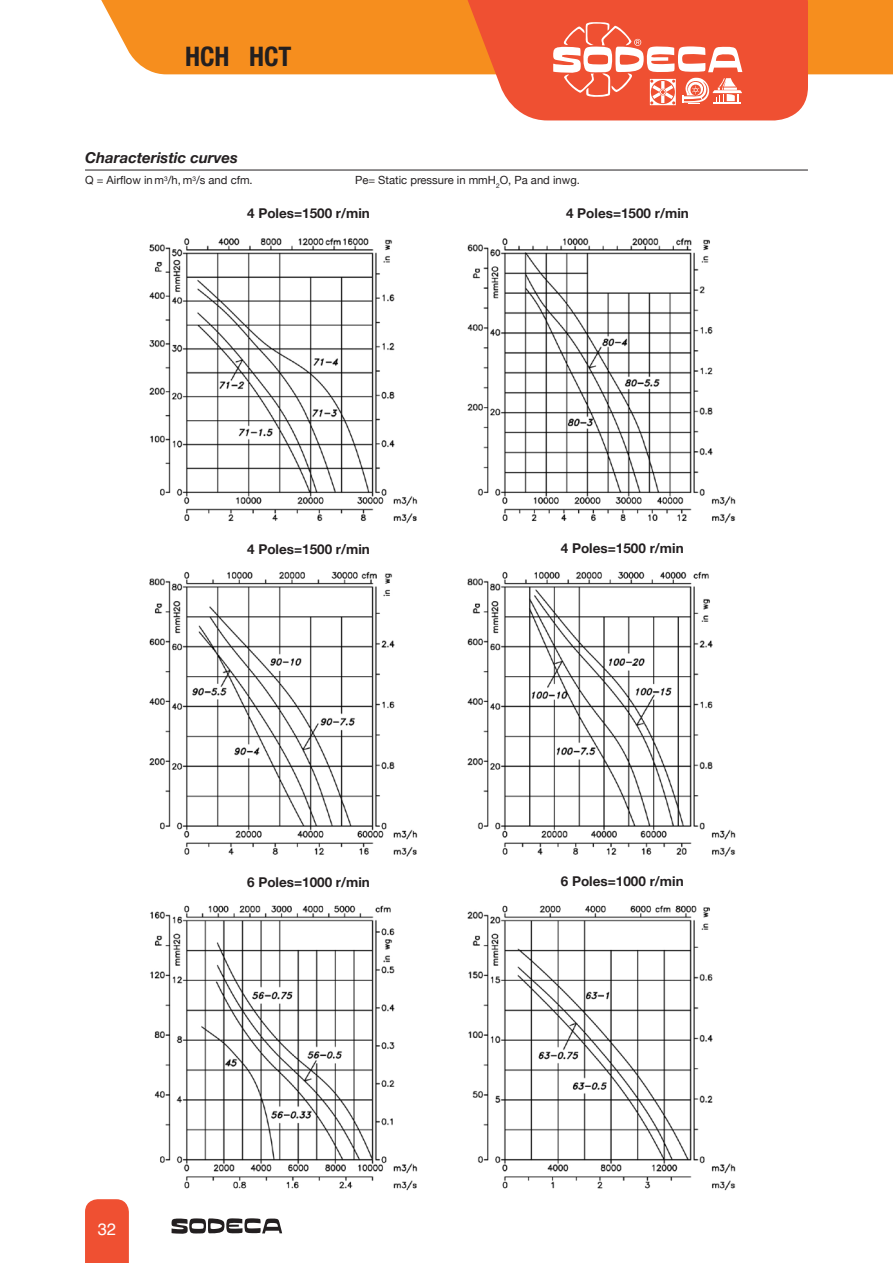
<style>
.page{position:relative;width:893px;height:1263px;background:#fff}
.page>*{position:absolute;margin:0;border:0;box-sizing:border-box;transform-origin:0 0}
.t1{font:700 condensed 27px "Helvetica Neue";color:#231f20}
.t2{font:16.5px "Helvetica";color:#fff}
.SUBTITOL{font:italic 700 15px "Helvetica Neue";color:#231f20}
.Titol_Grafica_THT{font:700 13.5px "Helvetica Neue";color:#231f20}
.TEXT_SUBTITOL8PT{font:11.25px "Helvetica Neue";color:#231f20}
</style>
<div class="page">
<div style="left:85px;top:1199px;width:44px;height:64px;background:#ef5032"></div>
<svg style="left:172px;top:1218px;width:110px;height:16px"></svg>
<div style="left:101px;top:0;width:792px;height:74px;background:#f68e1e"></div>
<svg style="left:456px;top:0;width:352px;height:120px;background:#f27053"></svg>
<img style="left:149px;top:238px;width:587px;height:953px">
<div style="left:238px;top:541px;width:141px;height:15px;background:#fff"></div>
<div style="left:552px;top:539px;width:141px;height:17px;background:#fff"></div>
<div style="left:238px;top:874px;width:141px;height:15px;background:#fff"></div>
<div style="left:552px;top:872px;width:141px;height:17px;background:#fff"></div>
<hr style="left:85px;top:170px;width:723px;height:1px;background:#231f20">
<p class="t1" style="left:185px;top:40px;width:108px">HCH HCT</p>
<p class="SUBTITOL" style="left:85px;top:146px;width:154px">Characteristic curves</p>
<p class="TEXT_SUBTITOL8PT" style="left:85px;top:172px;width:169px">Q = Airflow in m<sup>3</sup>/h, m<sup>3</sup>/s and cfm.</p>
<p class="TEXT_SUBTITOL8PT" style="left:355px;top:172px;width:226px">Pe= Static pressure in mmH<sub>2</sub>O, Pa and inwg.</p>
<p class="Titol_Grafica_THT" style="left:247px;top:203px;width:124px">4 Poles=1500 r/min</p>
<p class="Titol_Grafica_THT" style="left:566px;top:203px;width:124px">4 Poles=1500 r/min</p>
<p class="Titol_Grafica_THT" style="left:247px;top:538px;width:124px">4 Poles=1500 r/min</p>
<p class="Titol_Grafica_THT" style="left:561px;top:537px;width:124px">4 Poles=1500 r/min</p>
<p class="Titol_Grafica_THT" style="left:247px;top:871px;width:124px">6 Poles=1000 r/min</p>
<p class="Titol_Grafica_THT" style="left:561px;top:870px;width:124px">6 Poles=1000 r/min</p>
<p class="t2" style="left:98px;top:1216px;width:20px">32</p>
</div>
